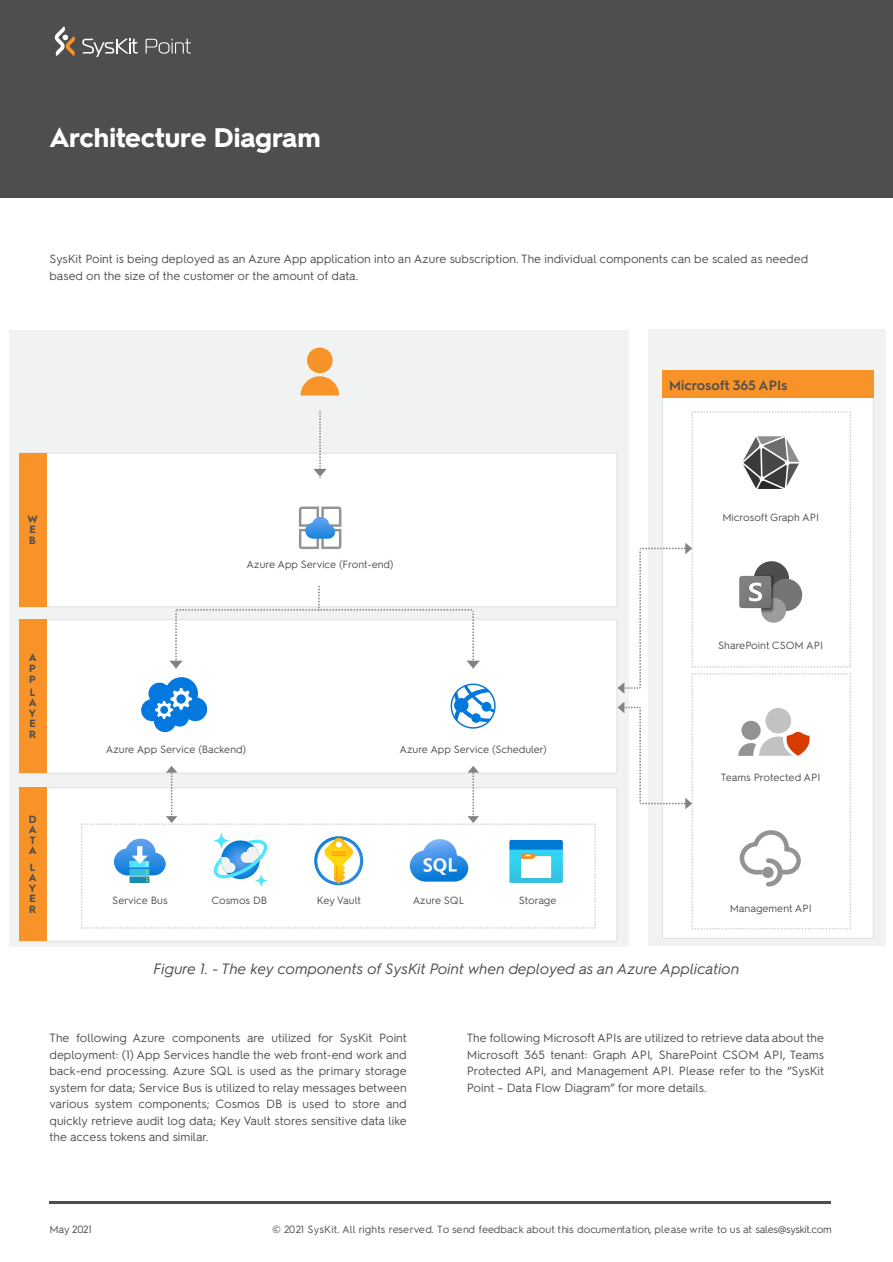
<style>
.page{position:relative;width:893px;height:1262px;background:#fff}
.page>*{position:absolute;margin:0;border:0;box-sizing:border-box;transform-origin:0 0}
.t1{font:700 27px "Hurme Geometric Sans 2";color:#fff}
.t2{font:italic 15px "Hurme Geometric Sans 2";color:#4e4e4e}
.t3{font:600 13.5px "Hurme Geometric Sans 2";color:#4e4e4e}
.t4{font:12px/16.5px "Hurme Geometric Sans 2";color:#4e4e4e;text-align:justify}
.t5{font:10.5px "Hurme Geometric Sans 2";color:#4e4e4e}
.t6{font:700 10.5px/10.5px "Hurme Geometric Sans 2";color:#4e4e4e;text-align:justify}
.t7{font:10.5px "Hurme Geometric Sans 2";letter-spacing:-.02em;color:#4e4e4e}
</style>
<div class="page">
<div style="left:0;top:0;width:892px;height:198px;background:#4e4e4e"></div>
<svg style="left:82px;top:39px;width:56px;height:18px"></svg>
<svg style="left:55px;top:26px;width:20px;height:30px"></svg>
<svg style="left:145px;top:39px;width:46px;height:15px"></svg>
<div style="left:9px;top:330px;width:620px;height:616px;background:#f1f2f2"></div>
<div style="left:648px;top:329px;width:237px;height:616px;background:#f1f2f2"></div>
<div style="left:19px;top:452px;width:598px;height:155px;background:#fff;border:2px solid #e6e7e8"></div>
<div style="left:661px;top:396px;width:213px;height:543px;background:#fff;border:2px solid #e6e7e8"></div>
<div style="left:20px;top:453px;width:27px;height:153px;background:#f79328"></div>
<div style="left:662px;top:370px;width:211px;height:27px;background:#f79328"></div>
<svg style="left:299px;top:506px;width:42px;height:43px"></svg>
<div style="left:19px;top:619px;width:598px;height:155px;background:#fff;border:2px solid #e6e7e8"></div>
<div style="left:20px;top:619px;width:27px;height:153px;background:#f79328"></div>
<div style="left:19px;top:787px;width:598px;height:155px;background:#fff;border:2px solid #e6e7e8"></div>
<div style="left:20px;top:787px;width:27px;height:153px;background:#f79328"></div>
<svg style="left:313px;top:410px;width:13px;height:68px"></svg>
<svg style="left:169px;top:586px;width:311px;height:82px"></svg>
<svg style="left:141px;top:677px;width:67px;height:55px"></svg>
<svg style="left:450px;top:683px;width:46px;height:46px"></svg>
<div style="left:454px;top:698px;width:14px;height:14px;background:#0078dc;border-radius:50%"></div>
<div style="left:471px;top:713px;width:9px;height:9px;background:#0078dc;border-radius:50%"></div>
<div style="left:307px;top:347px;width:25px;height:26px;background:#f79328;border-radius:50%"></div>
<svg style="left:300px;top:376px;width:39px;height:19px"></svg>
<svg style="left:617px;top:410px;width:234px;height:520px"></svg>
<svg style="left:80px;top:766px;width:516px;height:163px"></svg>
<hr style="left:50px;top:1201px;width:781px;height:2px;background:#4e4e4e">
<h1 class="t1" style="left:50px;top:119px;width:272px">Architecture Diagram</h1>
<p class="t4" style="left:50px;top:250px;width:760px">SysKit Point is being deployed as an Azure App application into an Azure subscription. The individual components can be scaled as needed based on the size of the customer or the amount of data.</p>
<p class="t3" style="left:669px;top:376px;width:120px">Microsoft 365 APIs</p>
<p class="t6" style="left:27px;top:513px;width:12px;text-align:left">W<br>E<br>B</p>
<p class="t5" style="left:246px;top:557px;width:148px">Azure App Service (Front-end)</p>
<p class="t5" style="left:722px;top:509px;width:98px">Microsoft Graph API</p>
<p class="t6" style="left:29px;top:652px;width:9px">A P P</p>
<p class="t6" style="left:29px;top:686px;width:9px">L A Y E R</p>
<p class="t6" style="left:29px;top:813px;width:9px">D A T A</p>
<p class="t6" style="left:29px;top:861px;width:9px">L A Y E R</p>
<p class="t5" style="left:106px;top:741px;width:142px">Azure App Service (Backend)</p>
<p class="t5" style="left:399px;top:741px;width:149px">Azure App Service (Scheduler)</p>
<p class="t5" style="left:112px;top:893px;width:57px">Service Bus</p>
<p class="t5" style="left:211px;top:893px;width:57px">Cosmos DB</p>
<p class="t7" style="left:317px;top:893px;width:45px">Key Vault</p>
<p class="t5" style="left:412px;top:893px;width:53px">Azure SQL</p>
<p class="t5" style="left:519px;top:893px;width:39px">Storage</p>
<p class="t5" style="left:718px;top:638px;width:106px">SharePoint CSOM API</p>
<p class="t5" style="left:721px;top:769px;width:101px">Teams Protected API</p>
<p class="t5" style="left:729px;top:901px;width:84px">Management API</p>
<p class="t2" style="left:153px;top:958px;width:587px">Figure 1. - The key components of SysKit Point when deployed as an Azure Application</p>
<p class="t4" style="left:50px;top:1029px;width:359px">The following Azure components are utilized for SysKit Point deployment: (1) App Services handle the web front-end work and back-end processing. Azure SQL is used as the primary storage system for data; Service Bus is utilized to relay messages between various system components; Cosmos DB is used to store and quickly retrieve audit log data; Key Vault stores sensitive data like the access tokens and similar.</p>
<p class="t4" style="left:466px;top:1029px;width:359px">The following Microsoft APIs are utilized to retrieve data about the Microsoft 365 tenant: Graph API, SharePoint CSOM API, Teams Protected API, and Management API. Please refer to the “SysKit Point – Data Flow Diagram” for more details.</p>
<p class="t5" style="left:50px;top:1221px;width:44px">May 2021</p>
<p class="t5" style="left:272px;top:1221px;width:561px">© 2021 SysKit. All rights reserved. To send feedback about this documentation, please write to us at sales@syskit.com</p>
</div>
